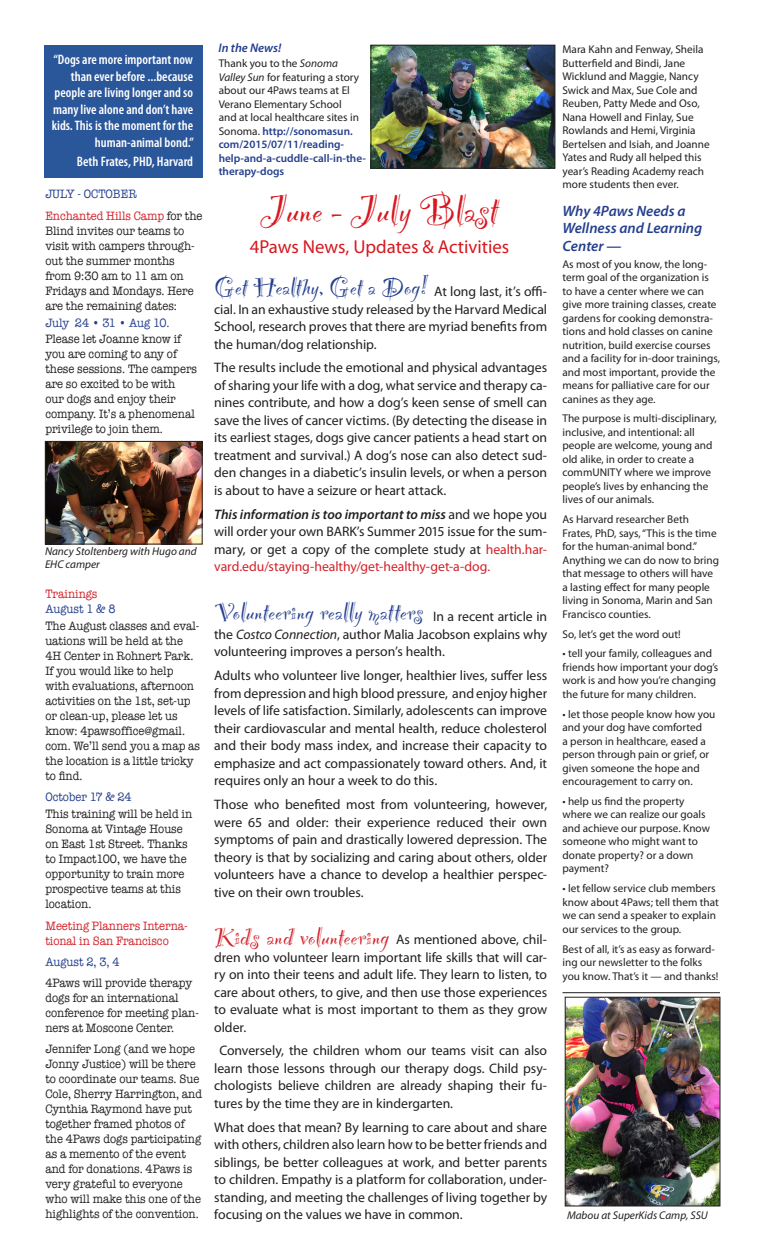
<style>
.page{position:relative;width:765px;height:1260px;background:#fff}
.page>*{position:absolute;margin:0;border:0;box-sizing:border-box;transform-origin:0 0}
.t1{font:46.25px "Party Let Plain";color:#d7171f}
.t2{font:30px "Party Let Plain";color:#253f8e}
.t3{font:18.75px "Myriad Pro";color:#d7171f}
.t4{font:italic 600 15px/17.5px "Myriad Pro";color:#253f8e}
.t5{font:13.75px/17.5px "Myriad Pro";letter-spacing:-.005em;color:#231f20;text-align:justify}
.t6{font:600 condensed 13.75px/16.5px "Myriad Pro";color:#fff;text-align:right}
.t7{font:12.5px/15px "American Typewriter";color:#231f20;scale:.9 1}
.t8{font:12.5px "American Typewriter";color:#253f8e;scale:.9 1}
.t9{font:12.5px/15px "American Typewriter";color:#d1232a;scale:.9 1}
.t10{font:italic 600 12.5px "Myriad Pro";color:#253f8e}
.t11{font:11.25px/13.5px "Myriad Pro";color:#231f20}
.t12{font:italic 11.25px/12.5px "Myriad Pro";color:#231f20}
.s1{color:#d1232a}
.s2{font-style:italic}
.s3{font-weight:600;color:#253f8e}
.s4{font-weight:600;font-style:italic}
.s5{font-family:"Party Let Plain";font-size:30px;color:#d1232a}
</style>
<div class="page">
<img style="left:373px;top:47px;width:180px;height:119px">
<div style="left:371px;top:45px;width:184px;height:123px;border:1px solid #231f20"></div>
<div style="left:44px;top:45px;width:158px;height:132px;background:#2a569a"></div>
<img style="left:47px;top:443px;width:153px;height:99px">
<div style="left:45px;top:441px;width:157px;height:103px;border:1px solid #231f20"></div>
<img style="left:567px;top:999px;width:151px;height:205px">
<div style="left:565px;top:997px;width:155px;height:209px;border:1px solid #231f20"></div>
<hr style="left:562px;top:992px;width:158px;height:1px;background:#231f20">
<p class="t6" style="left:52px;top:51px;width:143px">“Dogs are more important now than ever before ...because people are living longer and so many live alone and don’t have kids. This is the moment for the human-animal bond.”</p>
<p class="t6" style="left:77px;top:153px;width:118px">Beth Frates, PHD, Harvard</p>
<p class="t8" style="left:45px;top:185px;width:103px">JULY - OCTOBER</p>
<p class="t7" style="left:45px;top:208px;width:176px"><span class="s1">Enchanted Hills Camp</span> for the<br>Blind invites our teams to visit with campers through&shy;out the summer months from 9:30 am to 11 am on<br>Fridays and Mondays. Here are the remaining dates:</p>
<p class="t8" style="left:45px;top:313px;width:140px">July 24 • 31 • Aug 10.</p>
<p class="t7" style="left:45px;top:331px;width:170px">Please let Joanne know if you are coming to any of these sessions. The campers are so excited to be with<br>our dogs and enjoy their company. It’s a phenomenal privilege to join them.</p>
<p class="t12" style="left:45px;top:545px;width:153px">Nancy Stoltenberg with Hugo and<br>EHC camper</p>
<p class="t9" style="left:45px;top:586px;width:59px">Trainings</p>
<p class="t8" style="left:45px;top:600px;width:79px">August 1 &amp; 8</p>
<p class="t7" style="left:45px;top:618px;width:174px">The August classes and eval&shy;uations will be held at the<br>4H Center in Rohnert Park.<br>If you would like to help with evaluations, afternoon activities on the 1st, set-up or clean-up, please let us know: 4pawsoffice@gmail. com. We’ll send you a map as the location is a little tricky to find.</p>
<p class="t8" style="left:45px;top:788px;width:98px">October 17 &amp; 24</p>
<p class="t7" style="left:45px;top:806px;width:165px">This training will be held in<br>Sonoma at Vintage House on East 1st Street. Thanks to Impact100, we have the opportunity to train more prospective teams at this location.</p>
<p class="t9" style="left:45px;top:917px;width:160px">Meeting Planners Interna&shy;tional in San Francisco</p>
<p class="t8" style="left:45px;top:952px;width:84px">August 2, 3, 4</p>
<p class="t7" style="left:45px;top:975px;width:172px">4Paws will provide therapy dogs for an international conference for meeting plan&shy;ners at Moscone Center.</p>
<p class="t7" style="left:45px;top:1041px;width:176px">Jennifer Long (and we hope<br>Jonny Justice) will be there to coordinate our teams. Sue<br>Cole, Sherry Harrington, and<br>Cynthia Raymond have put together framed photos of the 4Paws dogs participating as a memento of the event and for donations. 4Paws is very grateful to everyone who will make this one of the highlights of the convention.</p>
<p class="t10" style="left:219px;top:40px;width:64px">In the News!</p>
<p class="t11" style="left:219px;top:56px;width:149px">Thank you to the <span class="s2">Sonoma<br>Valley Sun</span> for featuring a story about our 4Paws teams at El<br>Verano Elementary School<br>and at local healthcare sites in<br>Sonoma. <span class="s3">http://sonomasun. com/2015/07/11/reading&shy;help-and-a-cuddle-call-in-the&shy;therapy-dogs</span></p>
<p class="t1" style="left:261px;top:178px;width:239px">June - July Blast</p>
<p class="t3" style="left:250px;top:235px;width:261px">4Paws News, Updates &amp; Activities</p>
<p class="t5" style="left:214px;top:282px;width:335px"><sup>Get</sup> <sup>Healthy,</sup> <sup>Get</sup> <sup>a</sup> <sup>Dog!</sup> At long last, it’s offi&shy;cial. In an exhaustive study released by the Harvard Medical School, research proves that there are myriad benefits from the human/dog relationship.</p>
<p class="t5" style="left:214px;top:359px;width:335px">The results include the emotional and physical advantages of sharing your life with a dog, what service and therapy ca&shy;nines contribute, and how a dog’s keen sense of smell can save the lives of cancer victims. (By detecting the disease in its earliest stages, dogs give cancer patients a head start on treatment and survival.) A dog’s nose can also detect sud&shy;den changes in a diabetic’s insulin levels, or when a person is about to have a seizure or heart attack.</p>
<p class="t5" style="left:214px;top:505px;width:335px"><span class="s4">This information is too important to miss</span> and we hope you will order your own BARK’s Summer 2015 issue for the sum&shy;mary, or get a copy of the complete study at <span class="s1">health.har&shy;vard.edu/staying-healthy/get-healthy-get-a-dog.</span></p>
<p class="t2" style="left:214px;top:591px;width:334px">Volunteering really matters <sub>In</sub> <sub>a</sub> <sub>recent</sub> <sub>article</sub> <sub>in</sub></p>
<p class="t5" style="left:214px;top:625px;width:334px">the <span class="s2">Costco Connection</span>, author Malia Jacobson explains why volunteering improves a person’s health.</p>
<p class="t5" style="left:214px;top:667px;width:335px">Adults who volunteer live longer, healthier lives, suffer less from depression and high blood pressure, and enjoy higher levels of life satisfaction. Similarly, adolescents can improve their cardiovascular and mental health, reduce cholesterol and their body mass index, and increase their capacity to emphasize and act compassionately toward others. And, it requires only an hour a week to do this.</p>
<p class="t5" style="left:214px;top:795px;width:335px">Those who benefited most from volunteering, however, were 65 and older: their experience reduced their own symptoms of pain and drastically lowered depression. The theory is that by socializing and caring about others, older volunteers have a chance to develop a healthier perspec&shy;tive on their own troubles.</p>
<p class="t5" style="left:214px;top:931px;width:335px"><span class="s5">Kids and volunteering</span> As mentioned above, chil&shy;dren who volunteer learn important life skills that will car&shy;ry on into their teens and adult life. They learn to listen, to care about others, to give, and then use those experiences to evaluate what is most important to them as they grow older.</p>
<p class="t5" style="left:214px;top:1042px;width:335px;text-indent:5px">Conversely, the children whom our teams visit can also learn those lessons through our therapy dogs. Child psy&shy;chologists believe children are already shaping their fu&shy;tures by the time they are in kindergarten.</p>
<p class="t5" style="left:214px;top:1118px;width:335px">What does that mean? By learning to care about and share with others, children also learn how to be better friends and siblings, be better colleagues at work, and better parents to children. Empathy is a platform for collaboration, under&shy;standing, and meeting the challenges of living together by focusing on the values we have in common.</p>
<p class="t11" style="left:562px;top:43px;width:149px">Mara Kahn and Fenway, Sheila<br>Butterfield and Bindi, Jane<br>Wicklund and Maggie, Nancy<br>Swick and Max, Sue Cole and<br>Reuben, Patty Mede and Oso,<br>Nana Howell and Finlay, Sue<br>Rowlands and Hemi, Virginia<br>Bertelsen and Isiah, and Joanne<br>Yates and Rudy all helped this year’s Reading Academy reach more students then ever.</p>
<p class="t4" style="left:562px;top:201px;width:125px">Why 4Paws Needs a</p>
<p class="t4" style="left:562px;top:219px;width:141px">Wellness and Learning<br>Center —</p>
<p class="t11" style="left:562px;top:257px;width:159px">As most of you know, the long&shy;term goal of the organization is to have a center where we can give more training classes, create gardens for cooking demonstra&shy;tions and hold classes on canine nutrition, build exercise courses and a facility for in-door trainings, and most important, provide the means for palliative care for our canines as they age.</p>
<p class="t11" style="left:562px;top:412px;width:156px">The purpose is multi-disciplinary, inclusive, and intentional: all people are welcome, young and old alike, in order to create a commUNITY where we improve people’s lives by enhancing the lives of our animals.</p>
<p class="t11" style="left:562px;top:513px;width:158px">As Harvard researcher Beth<br>Frates, PhD, says, “This is the time for the human-animal bond.”<br>Anything we can do now to bring that message to others will have a lasting effect for many people living in Sonoma, Marin and San<br>Francisco counties.</p>
<p class="t11" style="left:562px;top:627px;width:120px">So, let’s get the word out!</p>
<p class="t11" style="left:562px;top:647px;width:157px">• tell your family, colleagues and friends how important your dog’s work is and how you’re changing the future for many children.</p>
<p class="t11" style="left:562px;top:707px;width:154px">• let those people know how you and your dog have comforted<br>a person in healthcare, eased a person through pain or grief, or given someone the hope and encouragement to carry on.</p>
<p class="t11" style="left:562px;top:794px;width:149px">• help us find the property where we can realize our goals and achieve our purpose. Know someone who might want to donate property? or a down payment?</p>
<p class="t11" style="left:562px;top:882px;width:158px">• let fellow service club members know about 4Paws; tell them that we can send a speaker to explain our services to the group.</p>
<p class="t11" style="left:562px;top:942px;width:158px">Best of all, it’s as easy as forward&shy;ing our newsletter to the folks you know. That’s it — and thanks!</p>
<p class="t12" style="left:567px;top:1209px;width:142px">Mabou at SuperKids Camp, SSU</p>
</div>
